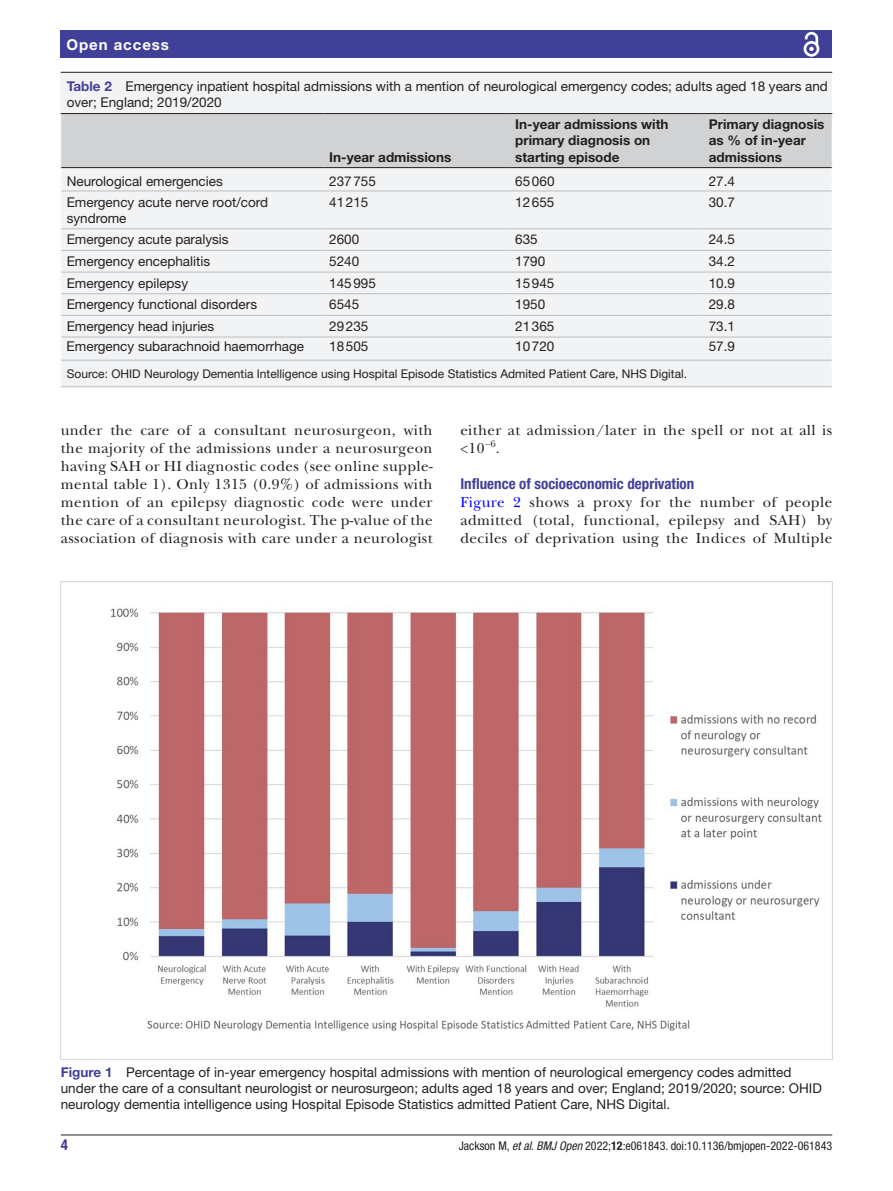
<style>
.page{position:relative;width:893px;height:1191px;background:#fff}
.page>*{position:absolute;margin:0;border:0;box-sizing:border-box;transform-origin:0 0}
.t1{font:15px/18px "New Baskerville";letter-spacing:.03em;color:#231f20;text-align:justify}
.t2{font:700 condensed 15px "Helvetica Neue LT Std";color:#414099}
.t3{font:700 15px "Helvetica Neue LT Std";letter-spacing:.065em;color:#fff}
.t4{font:13.5px/16.2px "Helvetica Neue LT Std";color:#231f20}
.t5{font:700 13.5px/16.2px "Helvetica Neue LT Std";color:#231f20}
.t6{font:12px "Helvetica Neue LT Std";color:#231f20}
.t7{font:condensed 12px "Helvetica Neue LT Std";color:#231f20}
.t8{font:9.9px "New Baskerville";color:#231f20}
.s1{font-weight:700;color:#414099}
.s2{color:#00f}
.s3{font-style:italic}
.s4{font-weight:700}
</style>
<div class="page">
<hr style="left:61px;top:1134px;width:771px;height:1px;background:#231f20">
<div style="left:61px;top:31px;width:771px;height:27px;background:#414099"></div>
<svg style="left:803px;top:31px;width:17px;height:26px"></svg>
<div style="left:61px;top:73px;width:771px;height:314px;background:#f2f3f4"></div>
<hr style="left:61px;top:72px;width:771px;height:1px;background:#231f20">
<hr style="left:61px;top:113px;width:262px;height:1px;background:#231f20">
<hr style="left:323px;top:113px;width:186px;height:1px;background:#231f20">
<hr style="left:509px;top:113px;width:194px;height:1px;background:#231f20">
<hr style="left:703px;top:113px;width:129px;height:1px;background:#231f20">
<hr style="left:61px;top:191px;width:262px;height:1px;background:#bcbdc0">
<hr style="left:323px;top:191px;width:186px;height:1px;background:#bcbdc0">
<hr style="left:509px;top:191px;width:194px;height:1px;background:#bcbdc0">
<hr style="left:703px;top:191px;width:129px;height:1px;background:#bcbdc0">
<hr style="left:61px;top:228px;width:262px;height:1px;background:#bcbdc0">
<hr style="left:323px;top:228px;width:186px;height:1px;background:#bcbdc0">
<hr style="left:509px;top:228px;width:194px;height:1px;background:#bcbdc0">
<hr style="left:703px;top:228px;width:129px;height:1px;background:#bcbdc0">
<hr style="left:61px;top:250px;width:262px;height:1px;background:#bcbdc0">
<hr style="left:323px;top:250px;width:186px;height:1px;background:#bcbdc0">
<hr style="left:509px;top:250px;width:194px;height:1px;background:#bcbdc0">
<hr style="left:703px;top:250px;width:129px;height:1px;background:#bcbdc0">
<hr style="left:61px;top:272px;width:262px;height:1px;background:#bcbdc0">
<hr style="left:323px;top:272px;width:186px;height:1px;background:#bcbdc0">
<hr style="left:509px;top:272px;width:194px;height:1px;background:#bcbdc0">
<hr style="left:703px;top:272px;width:129px;height:1px;background:#bcbdc0">
<hr style="left:61px;top:293px;width:262px;height:1px;background:#bcbdc0">
<hr style="left:323px;top:293px;width:186px;height:1px;background:#bcbdc0">
<hr style="left:509px;top:293px;width:194px;height:1px;background:#bcbdc0">
<hr style="left:703px;top:293px;width:129px;height:1px;background:#bcbdc0">
<hr style="left:61px;top:315px;width:262px;height:1px;background:#bcbdc0">
<hr style="left:323px;top:315px;width:186px;height:1px;background:#bcbdc0">
<hr style="left:509px;top:315px;width:194px;height:1px;background:#bcbdc0">
<hr style="left:703px;top:315px;width:129px;height:1px;background:#bcbdc0">
<hr style="left:61px;top:337px;width:262px;height:1px;background:#bcbdc0">
<hr style="left:323px;top:337px;width:186px;height:1px;background:#bcbdc0">
<hr style="left:323px;top:360px;width:186px;height:1px;background:#bcbdc0">
<hr style="left:509px;top:337px;width:194px;height:1px;background:#bcbdc0">
<hr style="left:509px;top:360px;width:194px;height:1px;background:#bcbdc0">
<hr style="left:703px;top:337px;width:129px;height:1px;background:#bcbdc0">
<hr style="left:703px;top:360px;width:129px;height:1px;background:#bcbdc0">
<hr style="left:61px;top:360px;width:262px;height:1px;background:#bcbdc0">
<hr style="left:61px;top:386px;width:262px;height:1px;background:#bcbdc0">
<hr style="left:323px;top:386px;width:186px;height:1px;background:#bcbdc0">
<hr style="left:509px;top:386px;width:194px;height:1px;background:#bcbdc0">
<hr style="left:703px;top:386px;width:129px;height:1px;background:#bcbdc0">
<svg style="left:60px;top:114px;width:773px;height:77px"></svg>
<img style="left:61px;top:581px;width:771px;height:450px">
<p class="t3" style="left:66px;top:35px;width:104px">Open access</p>
<p class="t4" style="left:67px;top:77px;width:763px"><span class="s1">Table 2</span> Emergency inpatient hospital admissions with a mention of neurological emergency codes; adults aged 18 years and over; England; 2019/2020</p>
<p class="t5" style="left:329px;top:148px;width:124px">In-year admissions</p>
<p class="t5" style="left:515px;top:116px;width:155px">In-year admissions with primary diagnosis on starting episode</p>
<p class="t5" style="left:709px;top:116px;width:117px">Primary diagnosis as % of in-year admissions</p>
<p class="t4" style="left:67px;top:173px;width:158px">Neurological emergencies</p>
<p class="t4" style="left:329px;top:173px;width:48px">237755</p>
<p class="t4" style="left:515px;top:173px;width:41px">65060</p>
<p class="t4" style="left:709px;top:173px;width:28px">27.4</p>
<p class="t4" style="left:67px;top:193px;width:203px">Emergency acute nerve root/cord syndrome</p>
<p class="t4" style="left:329px;top:193px;width:41px">41215</p>
<p class="t4" style="left:515px;top:193px;width:41px">12655</p>
<p class="t4" style="left:709px;top:193px;width:28px">30.7</p>
<p class="t4" style="left:67px;top:231px;width:163px">Emergency acute paralysis</p>
<p class="t4" style="left:329px;top:231px;width:32px">2600</p>
<p class="t4" style="left:515px;top:231px;width:24px">635</p>
<p class="t4" style="left:709px;top:231px;width:28px">24.5</p>
<p class="t4" style="left:67px;top:253px;width:145px">Emergency encephalitis</p>
<p class="t4" style="left:329px;top:253px;width:32px">5240</p>
<p class="t4" style="left:515px;top:253px;width:32px">1790</p>
<p class="t4" style="left:709px;top:253px;width:28px">34.2</p>
<p class="t4" style="left:67px;top:275px;width:123px">Emergency epilepsy</p>
<p class="t4" style="left:329px;top:275px;width:48px">145995</p>
<p class="t4" style="left:515px;top:275px;width:41px">15945</p>
<p class="t4" style="left:709px;top:275px;width:28px">10.9</p>
<p class="t4" style="left:67px;top:296px;width:192px">Emergency functional disorders</p>
<p class="t4" style="left:329px;top:296px;width:32px">6545</p>
<p class="t4" style="left:515px;top:296px;width:32px">1950</p>
<p class="t4" style="left:709px;top:296px;width:28px">29.8</p>
<p class="t4" style="left:67px;top:318px;width:149px">Emergency head injuries</p>
<p class="t4" style="left:329px;top:318px;width:41px">29235</p>
<p class="t4" style="left:515px;top:318px;width:41px">21365</p>
<p class="t4" style="left:709px;top:318px;width:28px">73.1</p>
<p class="t4" style="left:67px;top:338px;width:239px">Emergency subarachnoid haemorrhage</p>
<p class="t4" style="left:329px;top:338px;width:41px">18505</p>
<p class="t4" style="left:515px;top:338px;width:41px">10720</p>
<p class="t4" style="left:709px;top:338px;width:28px">57.9</p>
<p class="t6" style="left:67px;top:366px;width:622px">Source: OHID Neurology Dementia Intelligence using Hospital Episode Statistics Admited Patient Care, NHS Digital.</p>
<p class="t1" style="left:61px;top:421px;width:373px">under the care of a consultant neurosurgeon, with the majority of the admissions under a neurosurgeon having SAH or HI diagnostic codes (see online supple&shy;mental table 1). Only 1315 (0.9%) of admissions with mention of an epilepsy diagnostic code were under the care of a consultant neurologist. The p-value of the association of diagnosis with care under a neurologist</p>
<p class="t1" style="left:460px;top:421px;width:373px">either at admission/later in the spell or not at all is &lt;10</p>
<p class="t8" style="left:485px;top:437px;width:12px">−6</p>
<p class="t1" style="left:496px;top:439px;width:5px">.</p>
<p class="t2" style="left:460px;top:475px;width:235px">Influence of socioeconomic deprivation</p>
<p class="t1" style="left:460px;top:493px;width:373px"><span class="s2">Figure 2</span> shows a proxy for the number of people admitted (total, functional, epilepsy and SAH) by deciles of deprivation using the Indices of Multiple</p>
<p class="t4" style="left:61px;top:1063px;width:763px"><span class="s1">Figure 1</span> Percentage of in-year emergency hospital admissions with mention of neurological emergency codes admitted under the care of a consultant neurologist or neurosurgeon; adults aged 18 years and over; England; 2019/2020; source: OHID neurology dementia intelligence using Hospital Episode Statistics admitted Patient Care, NHS Digital.</p>
<p class="t2" style="left:61px;top:1135px;width:9px">4</p>
<p class="t7" style="left:459px;top:1138px;width:375px">Jackson M, <span class="s3">et al</span>. <span class="s3">BMJ Open</span> 2022;<span class="s4">12</span>:e061843. doi:10.1136/bmjopen-2022-061843</p>
</div>
